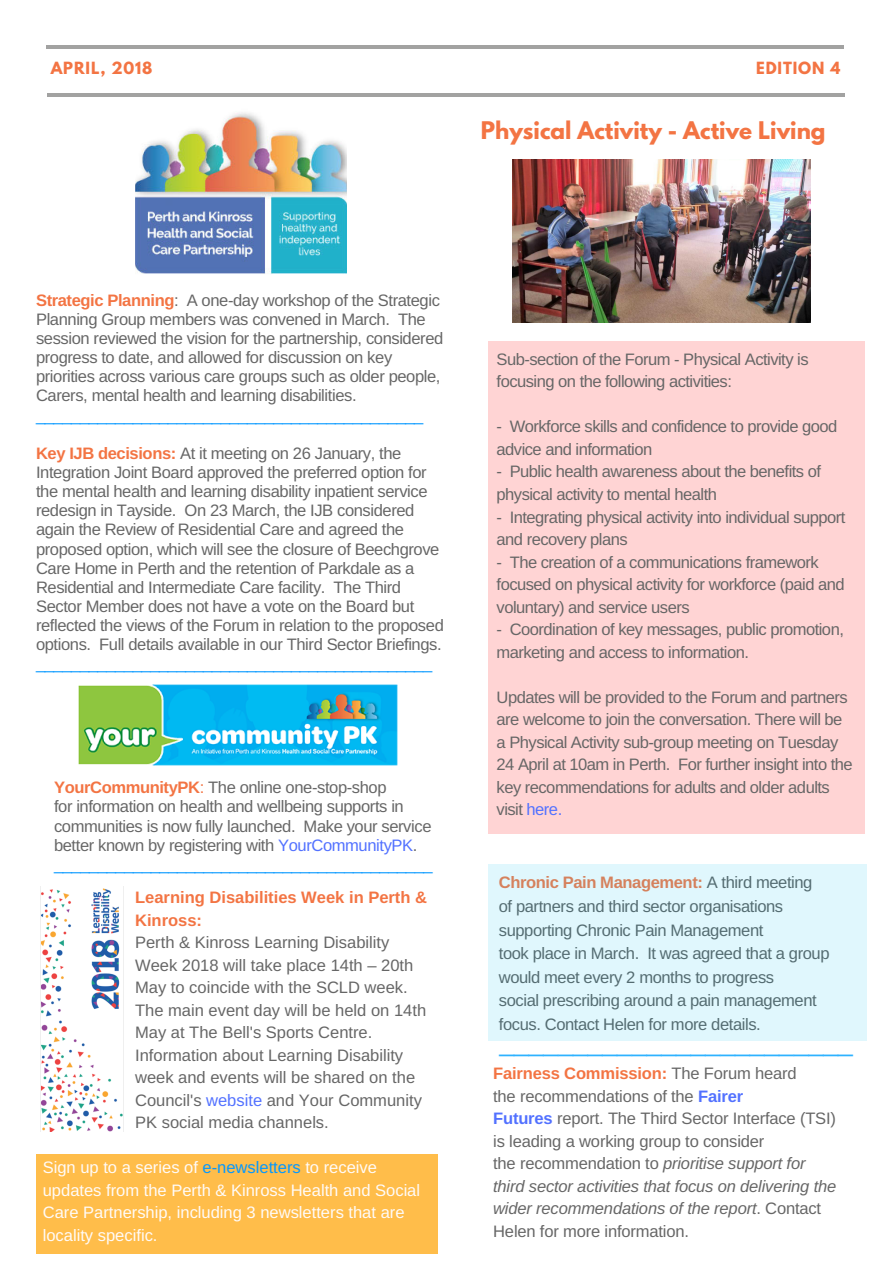
<style>
.page{position:relative;width:893px;height:1263px;background:#fff}
.page>*{position:absolute;margin:0;border:0;box-sizing:border-box;transform-origin:0 0}
.t1{font:26.55px "Arimo";color:#2eb2ff}
.t2{font:700 21.45px "League Spartan";color:#f37443}
.t3{font:16.5px/19.2px "Arimo";letter-spacing:-.025em;color:#666}
.t4{font:italic 16.5px/22.5px "Arimo";letter-spacing:-.01em;color:#666}
.t5{font:16.5px/22.5px "Arimo";color:#666}
.t6{font:16.5px/23.7px "Arimo";letter-spacing:-.025em;color:#5b5b5b}
.t7{font:16.5px/22.5px "Arimo";color:#fffbf8}
.t8{font:16.5px "Arimo";color:#0598ff}
.t9{font:700 16.5px/22.5px "Arimo";color:#f37443}
.t10{font:700 14.85px "League Spartan";letter-spacing:.06em;color:#f37443}
.s1{font-weight:700;color:#f37443}
.s2{color:#f37443}
.s3{color:#5271ff}
.s4{color:#0598ff}
.s5{font-weight:700;font-style:normal;color:#f37443}
.s6{font-style:normal;color:#676767}
.s7{font-weight:700;font-style:normal;color:#5271ff}
.s8{font-style:normal}
</style>
<div class="page">
<hr style="left:47px;top:94px;width:797px;height:3px;background:#464544">
<hr style="left:46px;top:45px;width:797px;height:3px;background:#464544">
<img style="left:135px;top:112px;width:212px;height:162px">
<img style="left:78px;top:684px;width:320px;height:82px">
<img style="left:40px;top:886px;width:84px;height:246px">
<img style="left:512px;top:160px;width:299px;height:162px">
<div style="left:489px;top:341px;width:376px;height:492px;background:#ffd4d4"></div>
<div style="left:489px;top:864px;width:378px;height:176px;background:#e0f7fd"></div>
<div style="left:36px;top:1154px;width:402px;height:99px;background:#ffbd4a"></div>
<p class="t10" style="left:51px;top:61px;width:103px">APRIL, 2018</p>
<p class="t10" style="left:756px;top:61px;width:86px">EDITION 4</p>
<h2 class="t2" style="left:481px;top:120px;width:346px">Physical Activity - Active Living</h2>
<p class="t3" style="left:36px;top:290px;width:409px"><span class="s1">Strategic Planning</span>: A one-day workshop of the Strategic Planning Group members was convened in March. The session reviewed the vision for the partnership, considered progress to date, and allowed for discussion on key priorities across various care groups such as older people, Carers, mental health and learning disabilities.</p>
<p class="t8" style="left:36px;top:406px;width:389px">____________________________________________</p>
<p class="t3" style="left:36px;top:443px;width:409px"><span class="s1">Key IJB decisions:</span> At it meeting on 26 January, the Integration Joint Board approved the preferred option for the mental health and learning disability inpatient service redesign in Tayside. On 23 March, the IJB considered again the Review of Residential Care and agreed the proposed option, which will see the closure of Beechgrove Care Home in Perth and the retention of Parkdale as a Residential and Intermediate Care facility. The Third Sector Member does not have a vote on the Board but reflected the views of the Forum in relation to the proposed options. Full details available in our Third Sector Briefings.</p>
<p class="t8" style="left:36px;top:654px;width:398px">_____________________________________________</p>
<p class="t3" style="left:54px;top:778px;width:380px"><span class="s1">YourCommunityPK</span><span class="s2">:</span> The online one-stop-shop<br>for information on health and wellbeing supports in communities is now fully launched. Make your service better known by registering with <span class="s3">YourCommunityPK</span>. <span class="s4">___________________________________________</span></p>
<p class="t9" style="left:135px;top:886px;width:293px">Learning Disabilities Week in Perth &amp;<br>Kinross:</p>
<p class="t5" style="left:135px;top:931px;width:293px">Perth &amp; Kinross Learning Disability Week 2018 will take place 14th – 20th May to coincide with the SCLD week.<br>The main event day will be held on 14th May at The Bell's Sports Centre.<br>Information about Learning Disability week and events will be shared on the Council's <span class="s3">website</span> and Your Community PK social media channels.</p>
<p class="t7" style="left:43px;top:1156px;width:379px">Sign up to a series of <span class="s4">e-newsletters</span> to receive updates from the Perth &amp; Kinross Health and Social Care Partnership, including 3 newsletters that are locality specific.</p>
<p class="t3" style="left:497px;top:348px;width:314px;line-height:22.5px">Sub-section of the Forum - Physical Activity is focusing on the following activities:</p>
<p class="t3" style="left:497px;top:415px;width:342px;line-height:22.5px">- Workforce skills and confidence to provide good advice and information</p>
<p class="t3" style="left:497px;top:460px;width:326px;line-height:22.5px">- Public health awareness about the benefits of physical activity to mental health</p>
<p class="t3" style="left:497px;top:505px;width:350px;line-height:22.5px">- Integrating physical activity into individual support and recovery plans</p>
<p class="t3" style="left:497px;top:551px;width:350px;line-height:22.5px">- The creation of a communications framework focused on physical activity for workforce (paid and voluntary) and service users</p>
<p class="t3" style="left:497px;top:618px;width:349px;line-height:22.5px">- Coordination of key messages, public promotion, marketing and access to information.</p>
<p class="t3" style="left:497px;top:686px;width:358px;line-height:22.5px">Updates will be provided to the Forum and partners are welcome to join the conversation. There will be a Physical Activity sub-group meeting on Tuesday 24 April at 10am in Perth. For further insight into the key recommendations for adults and older adults visit <span class="s3">here.</span></p>
<p class="t6" style="left:499px;top:871px;width:332px"><span class="s1">Chronic Pain Management:</span> A third meeting of partners and third sector organisations supporting Chronic Pain Management<br>took place in March. It was agreed that a group would meet every 2 months to progress<br>social prescribing around a pain management focus. Contact Helen for more details.</p>
<p class="t4" style="left:493px;top:1062px;width:345px"><span class="s5">Fairness Commission:</span> <span class="s6">The Forum heard<br>the recommendations of the</span> <span class="s7">Fairer<br>Futures</span> <span class="s6">report. The Third Sector Interface (TSI) is</span> <span class="s8">leading a working group to consider<br>the recommendation to</span> prioritise support for third sector activities that focus on delivering the wider recommendations of the report<span class="s8">. Contact Helen for more information.</span></p>
<h1 class="t1" style="left:499px;top:1026px;width:355px">________________________</h1>
</div>
